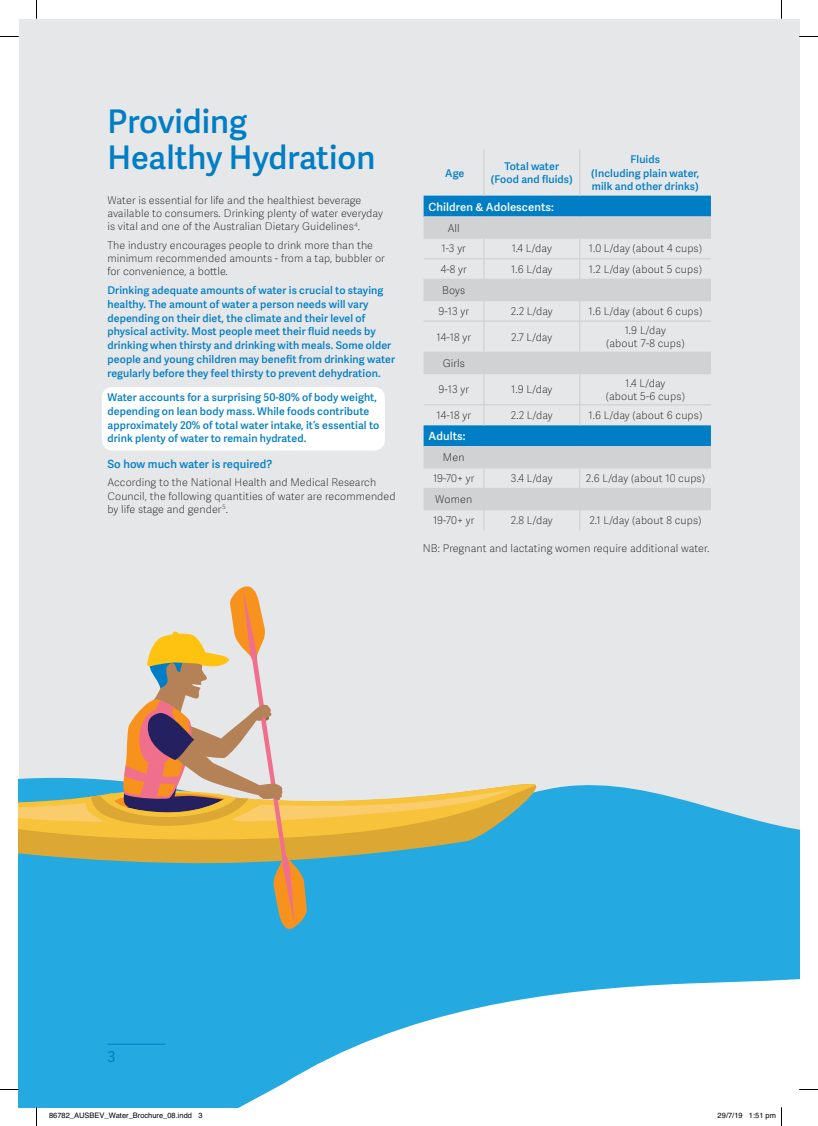
<style>
.page{position:relative;width:818px;height:1126px;background:#fff}
.page>*{position:absolute;margin:0;border:0;box-sizing:border-box;transform-origin:0 0}
.t1{font:600 32.5px/36.2px "Adelle Sans";color:#007ec5}
.t2{font:15px "Adelle Sans";color:#007ec5}
.t3{font:600 11.25px "Adelle Sans";letter-spacing:.01em;color:#fff}
.t4{font:600 11.25px "Adelle Sans";letter-spacing:.01em;color:#007ec5}
.t5{font:100 10.62px/13.1px "Adelle Sans";letter-spacing:.01em;color:#231f20;text-align:center}
.t6{font:600 10.62px/13.8px "Adelle Sans";letter-spacing:.01em;color:#007ec5;text-align:center}
.t7{font:7.5px "Helvetica";color:#000}
</style>
<div class="page">
<div style="left:19px;top:19px;width:779px;height:1088px;background:#e6e7e9"></div>
<div style="left:19px;top:932px;width:197px;height:175px;background:#24aae1"></div>
<svg style="left:216px;top:785px;width:582px;height:322px;background:#79caec"></svg>
<svg style="left:19px;top:586px;width:517px;height:346px"></svg>
<div style="left:423px;top:196px;width:287px;height:20px;background:#007ec5"></div>
<svg style="left:423px;top:217px;width:287px;height:292px"></svg>
<hr style="left:483px;top:149px;width:1px;height:47px;background:#d1d2d4">
<hr style="left:578px;top:149px;width:2px;height:47px;background:#d1d2d4">
<hr style="left:423px;top:216px;width:60px;height:1px;background:#d1d2d4">
<hr style="left:483px;top:216px;width:96px;height:1px;background:#d1d2d4">
<hr style="left:579px;top:216px;width:131px;height:1px;background:#d1d2d4">
<hr style="left:578px;top:217px;width:2px;height:20px;background:#d1d2d4">
<hr style="left:423px;top:237px;width:60px;height:2px;background:#d1d2d4">
<hr style="left:483px;top:237px;width:96px;height:2px;background:#d1d2d4">
<hr style="left:579px;top:237px;width:131px;height:2px;background:#d1d2d4">
<hr style="left:423px;top:258px;width:60px;height:1px;background:#d1d2d4">
<hr style="left:483px;top:258px;width:96px;height:1px;background:#d1d2d4">
<hr style="left:579px;top:258px;width:131px;height:1px;background:#d1d2d4">
<svg style="left:578px;top:239px;width:2px;height:39px"></svg>
<hr style="left:423px;top:278px;width:60px;height:2px;background:#d1d2d4">
<hr style="left:483px;top:278px;width:96px;height:2px;background:#d1d2d4">
<hr style="left:579px;top:278px;width:131px;height:2px;background:#d1d2d4">
<hr style="left:578px;top:280px;width:2px;height:20px;background:#d1d2d4">
<hr style="left:423px;top:300px;width:60px;height:1px;background:#d1d2d4">
<hr style="left:483px;top:300px;width:96px;height:1px;background:#d1d2d4">
<hr style="left:579px;top:300px;width:131px;height:1px;background:#d1d2d4">
<svg style="left:578px;top:301px;width:2px;height:19px"></svg>
<hr style="left:423px;top:320px;width:60px;height:2px;background:#d1d2d4">
<hr style="left:483px;top:320px;width:96px;height:2px;background:#d1d2d4">
<hr style="left:579px;top:320px;width:131px;height:2px;background:#d1d2d4">
<hr style="left:578px;top:322px;width:2px;height:29px;background:#d1d2d4">
<hr style="left:423px;top:351px;width:60px;height:2px;background:#d1d2d4">
<hr style="left:483px;top:351px;width:96px;height:2px;background:#d1d2d4">
<svg style="left:483px;top:217px;width:1px;height:156px"></svg>
<hr style="left:579px;top:351px;width:131px;height:2px;background:#d1d2d4">
<hr style="left:578px;top:353px;width:2px;height:20px;background:#d1d2d4">
<hr style="left:423px;top:373px;width:60px;height:1px;background:#d1d2d4">
<hr style="left:483px;top:373px;width:96px;height:1px;background:#d1d2d4">
<hr style="left:483px;top:374px;width:1px;height:30px;background:#d1d2d4">
<hr style="left:579px;top:373px;width:131px;height:1px;background:#d1d2d4">
<hr style="left:578px;top:374px;width:2px;height:30px;background:#d1d2d4">
<hr style="left:423px;top:404px;width:60px;height:1px;background:#d1d2d4">
<hr style="left:483px;top:404px;width:96px;height:1px;background:#d1d2d4">
<svg style="left:483px;top:405px;width:1px;height:20px"></svg>
<hr style="left:579px;top:404px;width:131px;height:1px;background:#d1d2d4">
<hr style="left:578px;top:405px;width:2px;height:20px;background:#d1d2d4">
<hr style="left:423px;top:446px;width:60px;height:1px;background:#d1d2d4">
<hr style="left:483px;top:446px;width:96px;height:1px;background:#d1d2d4">
<hr style="left:579px;top:446px;width:131px;height:1px;background:#d1d2d4">
<hr style="left:578px;top:447px;width:2px;height:20px;background:#d1d2d4">
<hr style="left:423px;top:467px;width:60px;height:1px;background:#d1d2d4">
<hr style="left:483px;top:467px;width:96px;height:1px;background:#d1d2d4">
<hr style="left:579px;top:467px;width:131px;height:1px;background:#d1d2d4">
<hr style="left:578px;top:468px;width:2px;height:20px;background:#d1d2d4">
<hr style="left:423px;top:488px;width:60px;height:1px;background:#d1d2d4">
<hr style="left:483px;top:488px;width:96px;height:1px;background:#d1d2d4">
<hr style="left:579px;top:488px;width:131px;height:1px;background:#d1d2d4">
<hr style="left:578px;top:489px;width:2px;height:20px;background:#d1d2d4">
<hr style="left:423px;top:509px;width:60px;height:1px;background:#d1d2d4">
<hr style="left:483px;top:509px;width:96px;height:1px;background:#d1d2d4">
<svg style="left:483px;top:447px;width:1px;height:83px"></svg>
<hr style="left:579px;top:509px;width:131px;height:1px;background:#d1d2d4">
<hr style="left:578px;top:510px;width:2px;height:20px;background:#d1d2d4">
<div style="left:102px;top:387px;width:282px;height:63px;background:#fff;border-radius:11px"></div>
<hr style="left:107px;top:1043px;width:58px;height:1px;background:#007ec5">
<svg style="left:0;top:36px;width:19px;height:1px"></svg>
<svg style="left:798px;top:36px;width:19px;height:1px"></svg>
<svg style="left:0;top:1088px;width:19px;height:2px"></svg>
<svg style="left:799px;top:1089px;width:18px;height:1px"></svg>
<svg style="left:36px;top:0;width:1px;height:19px"></svg>
<svg style="left:36px;top:1107px;width:1px;height:18px"></svg>
<h1 class="t1" style="left:107px;top:108px;width:269px">Providing<br>Healthy Hydration</h1>
<p class="t5" style="left:107px;top:195px;width:277px;text-align:left">Water is essential for life and the healthiest beverage available to consumers. Drinking plenty of water everyday is vital and one of the Australian Dietary Guidelines <sup>4</sup>.</p>
<p class="t5" style="left:107px;top:240px;width:279px;text-align:left">The industry encourages people to drink more than the minimum recommended amounts - from a tap, bubbler or for convenience, a bottle.</p>
<p class="t6" style="left:107px;top:285px;width:289px;text-align:left">Drinking adequate amounts of water is crucial to staying healthy. The amount of water a person needs will vary depending on their diet, the climate and their level of physical activity. Most people meet their fluid needs by drinking when thirsty and drinking with meals. Some older people and young children may benefit from drinking water regularly before they feel thirsty to prevent dehydration.</p>
<p class="t6" style="left:107px;top:392px;width:273px;text-align:left">Water accounts for a surprising 50-80% of body weight, depending on lean body mass. While foods contribute approximately 20% of total water intake, it’s essential to drink plenty of water to remain hydrated.</p>
<p class="t4" style="left:107px;top:460px;width:166px">So how much water is required?</p>
<p class="t5" style="left:107px;top:477px;width:289px;text-align:left">According to the National Health and Medical Research<br>Council, the following quantities of water are recommended by life stage and gender <sup>5</sup>.</p>
<p class="t6" style="left:445px;top:167px;width:21px">Age</p>
<p class="t6" style="left:490px;top:161px;width:84px">Total water (Food and fluids)</p>
<p class="t6" style="left:591px;top:154px;width:110px">Fluids<br>(Including plain water, milk and other drinks)</p>
<p class="t3" style="left:428px;top:203px;width:127px">Children &amp; Adolescents:</p>
<p class="t5" style="left:441px;top:219px;width:26px;line-height:20.9px">All<br>1-3 yr</p>
<p class="t5" style="left:511px;top:243px;width:42px">1.4 L/day</p>
<p class="t5" style="left:588px;top:243px;width:115px">1.0 L/day (about 4 cups)</p>
<p class="t5" style="left:440px;top:264px;width:27px">4-8 yr</p>
<p class="t5" style="left:511px;top:264px;width:43px">1.6 L/day</p>
<p class="t5" style="left:588px;top:264px;width:114px">1.2 L/day (about 5 cups)</p>
<p class="t5" style="left:438px;top:281px;width:32px;line-height:20.9px">Boys<br>9-13 yr</p>
<p class="t5" style="left:510px;top:306px;width:43px">2.2 L/day</p>
<p class="t5" style="left:588px;top:306px;width:115px">1.6 L/day (about 6 cups)</p>
<p class="t5" style="left:436px;top:332px;width:36px">14-18 yr</p>
<p class="t5" style="left:511px;top:332px;width:43px">2.7 L/day</p>
<p class="t5" style="left:606px;top:325px;width:80px">1.9 L/day<br>(about 7-8 cups)</p>
<p class="t5" style="left:442px;top:358px;width:24px">Girls</p>
<p class="t5" style="left:438px;top:384px;width:32px">9-13 yr</p>
<p class="t5" style="left:511px;top:384px;width:43px">1.9 L/day</p>
<p class="t5" style="left:605px;top:377px;width:80px">1.4 L/day<br>(about 5-6 cups)</p>
<p class="t5" style="left:436px;top:410px;width:36px">14-18 yr</p>
<p class="t5" style="left:510px;top:410px;width:43px">2.2 L/day</p>
<p class="t5" style="left:588px;top:410px;width:115px">1.6 L/day (about 6 cups)</p>
<p class="t3" style="left:428px;top:432px;width:39px">Adults:</p>
<p class="t5" style="left:432px;top:448px;width:43px;line-height:20.9px">Men<br>19-70+ yr</p>
<p class="t5" style="left:510px;top:473px;width:43px">3.4 L/day</p>
<p class="t5" style="left:585px;top:473px;width:120px">2.6 L/day (about 10 cups)</p>
<p class="t5" style="left:432px;top:490px;width:43px;line-height:20.9px;text-align:left">Women<br>19-70+ yr</p>
<p class="t5" style="left:510px;top:515px;width:44px">2.8 L/day</p>
<p class="t5" style="left:589px;top:515px;width:113px">2.1 L/day (about 8 cups)</p>
<p class="t5" style="left:422px;top:543px;width:288px">NB: Pregnant and lactating women require additional water.</p>
<h2 class="t2" style="left:107px;top:1045px;width:10px">3</h2>
<p class="t7" style="left:49px;top:1109px;width:155px">86782_AUSBEV_Water_Brochure_08.indd 3</p>
<p class="t7" style="left:717px;top:1109px;width:60px">29/7/19 1:51 pm</p>
</div>
